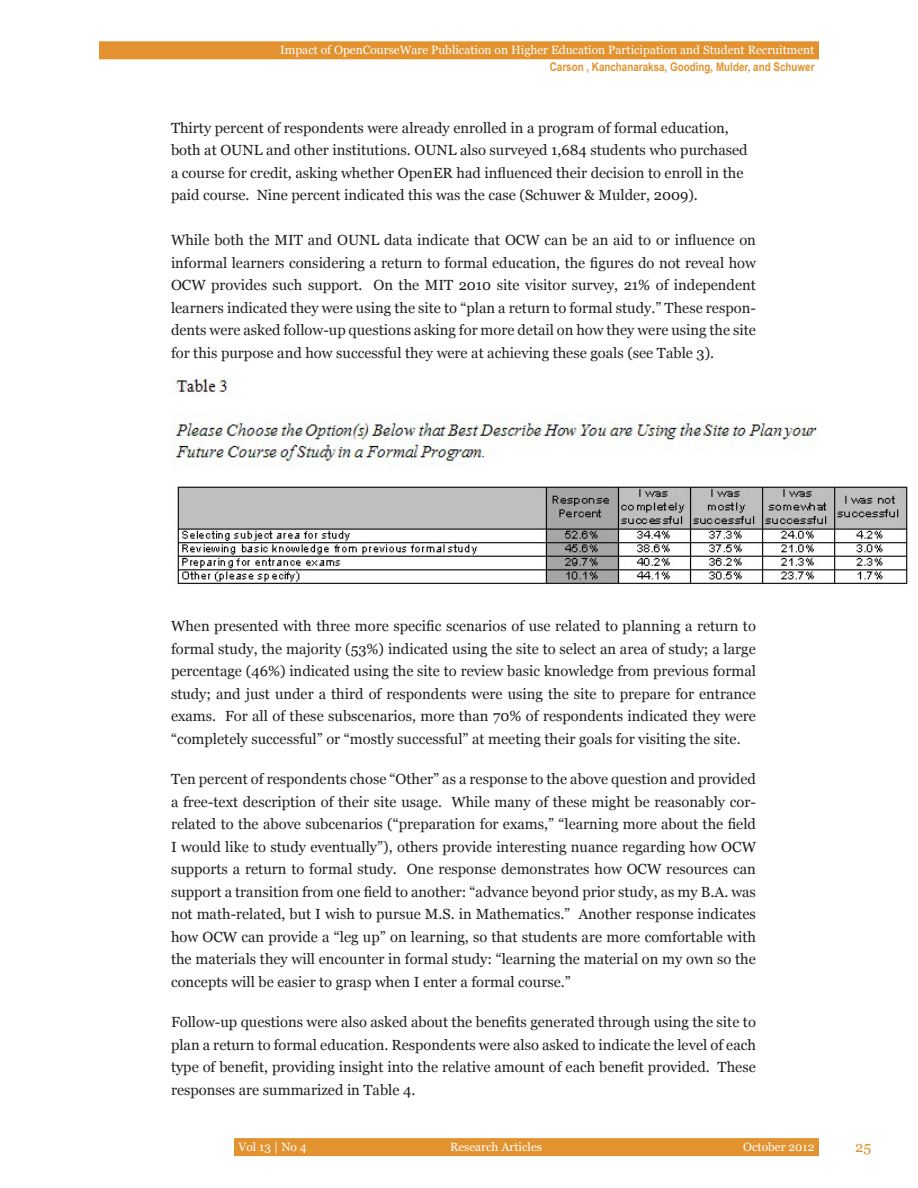
<style>
.page{position:relative;width:918px;height:1188px;background:#fff}
.page>*{position:absolute;margin:0;border:0;box-sizing:border-box;transform-origin:0 0}
.t1{font:15px "Georgia";color:#e2922e}
.body_text{font:14.7px/22.5px "Georgia";color:#231f20;text-align:justify}
.t2{font:12px "Georgia";color:#fff}
.t3{font:700 12px "Arial Narrow";color:#e2922e}
</style>
<div class="page">
<div style="left:99px;top:41px;width:720px;height:18px;background:#e2922e"></div>
<div style="left:234px;top:1138px;width:585px;height:18px;background:#e2922e"></div>
<img style="left:171px;top:377px;width:737px;height:208px">
<p class="t2" style="left:280px;top:43px;width:536px">Impact of OpenCourseWare Publication on Higher Education Participation and Student Recruitment</p>
<p class="t3" style="left:550px;top:58px;width:266px">Carson , Kanchanaraksa, Gooding, Mulder, and Schuwer</p>
<p class="body_text" style="left:171px;top:117px;width:578px;text-align:left">Thirty percent of respondents were already enrolled in a program of formal education, both at OUNL and other institutions. OUNL also surveyed 1,684 students who purchased a course for credit, asking whether OpenER had influenced their decision to enroll in the paid course. Nine percent indicated this was the case (Schuwer &amp; Mulder, 2009).</p>
<p class="body_text" style="left:171px;top:229px;width:587px">While both the MIT and OUNL data indicate that OCW can be an aid to or influence on informal learners considering a return to formal education, the figures do not reveal how OCW provides such support. On the MIT 2010 site visitor survey, 21% of independent learners indicated they were using the site to “plan a return to formal study.” These respon&shy;dents were asked follow-up questions asking for more detail on how they were using the site for this purpose and how successful they were at achieving these goals (see Table 3).</p>
<p class="body_text" style="left:171px;top:615px;width:586px">When presented with three more specific scenarios of use related to planning a return to formal study, the majority (53%) indicated using the site to select an area of study; a large percentage (46%) indicated using the site to review basic knowledge from previous formal study; and just under a third of respondents were using the site to prepare for entrance exams. For all of these subscenarios, more than 70% of respondents indicated they were “completely successful” or “mostly successful” at meeting their goals for visiting the site.</p>
<p class="body_text" style="left:171px;top:768px;width:587px">Ten percent of respondents chose “Other” as a response to the above question and provided a free-text description of their site usage. While many of these might be reasonably cor&shy;related to the above subcenarios (“preparation for exams,” “learning more about the field I would like to study eventually”), others provide interesting nuance regarding how OCW supports a return to formal study. One response demonstrates how OCW resources can support a transition from one field to another: “advance beyond prior study, as my B.A. was not math-related, but I wish to pursue M.S. in Mathematics.” Another response indicates how OCW can provide a “leg up” on learning, so that students are more comfortable with the materials they will encounter in formal study: “learning the material on my own so the concepts will be easier to grasp when I enter a formal course.”</p>
<p class="body_text" style="left:171px;top:1011px;width:586px">Follow-up questions were also asked about the benefits generated through using the site to plan a return to formal education. Respondents were also asked to indicate the level of each type of benefit, providing insight into the relative amount of each benefit provided. These responses are summarized in Table 4.</p>
<p class="t2" style="left:238px;top:1139px;width:70px">Vol 13 | No 4</p>
<p class="t2" style="left:450px;top:1139px;width:93px">Research Articles</p>
<p class="t2" style="left:743px;top:1139px;width:73px">October 2012</p>
<p class="t1" style="left:855px;top:1138px;width:18px">25</p>
</div>
